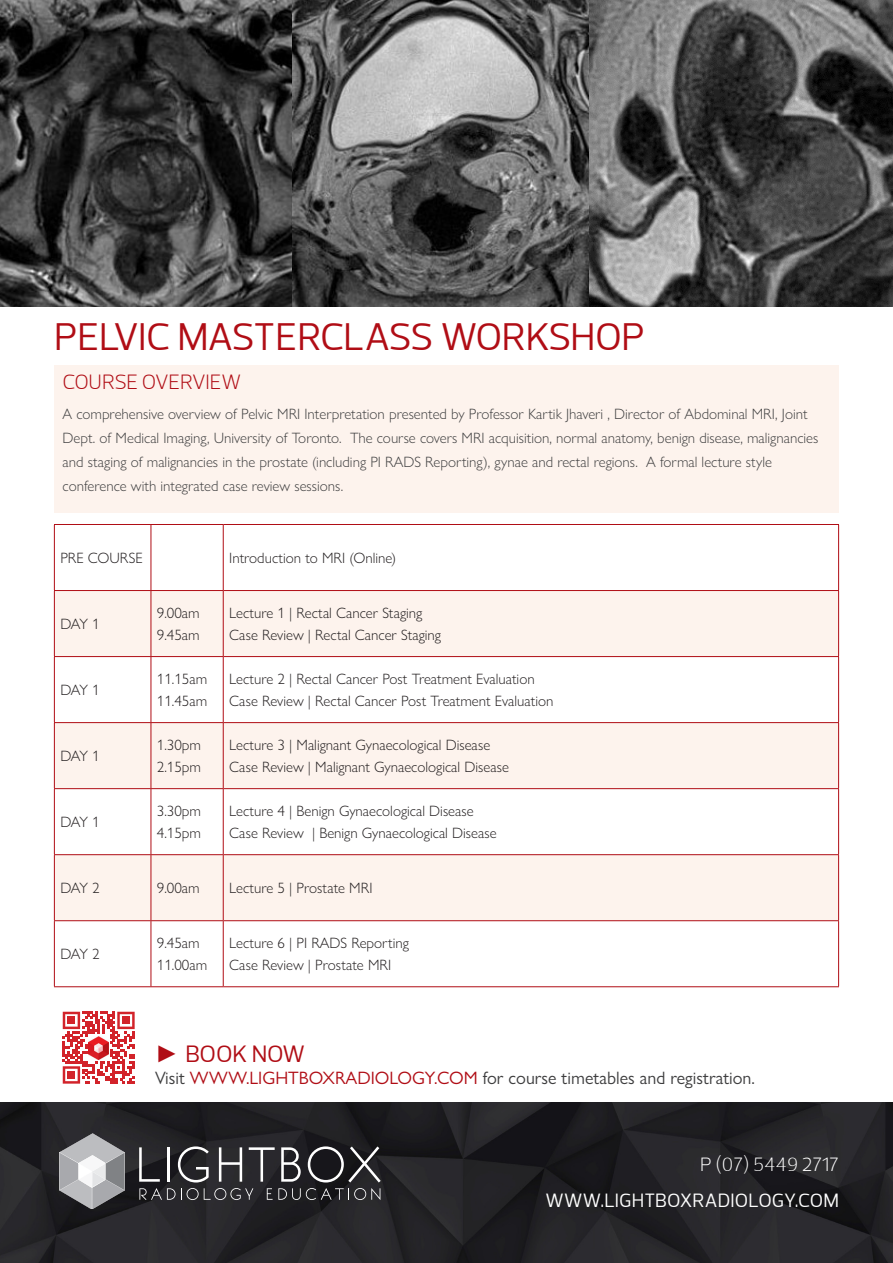
<style>
.page{position:relative;width:893px;height:1263px;background:#fff}
.page>*{position:absolute;margin:0;border:0;box-sizing:border-box;transform-origin:0 0}
.t1{font:39px "Prelo";letter-spacing:-.02em;color:#b00d15}
.t2{font:24px "Prelo";letter-spacing:-.01em;color:#b00d15}
.t3{font:300 21px "Prelo";letter-spacing:-.02em;color:#b00d15}
.t4{font:19.5px "Prelo";letter-spacing:.005em;color:#fff}
.t5{font:300 19.5px "Prelo";color:#fff}
.t6{font:18px "Gill Sans Nova";color:#3e3e3f}
.t7{font:300 15px "Gill Sans Nova";color:#231f20}
.t8{font:300 15px/24px "Gill Sans Nova";color:#3e3e3f}
.s1{font-family:"Gill Sans Nova"}
.s2{color:#b00d15}
</style>
<div class="page">
<img style="left:0;top:1102px;width:893px;height:161px">
<div style="left:54px;top:365px;width:785px;height:147px;background:#fdf3ed"></div>
<img style="left:589px;top:0;width:304px;height:306px">
<svg style="left:139px;top:1147px;width:21px;height:35px"></svg>
<hr style="left:167px;top:1147px;width:3px;height:35px;background:#fff">
<svg style="left:178px;top:1146px;width:31px;height:36px"></svg>
<svg style="left:219px;top:1147px;width:23px;height:35px"></svg>
<svg style="left:249px;top:1147px;width:26px;height:35px"></svg>
<svg style="left:281px;top:1147px;width:20px;height:35px"></svg>
<svg style="left:308px;top:1146px;width:73px;height:36px"></svg>
<svg style="left:139px;top:1188px;width:114px;height:12px"></svg>
<svg style="left:267px;top:1188px;width:113px;height:12px"></svg>
<svg style="left:59px;top:1133px;width:66px;height:76px"></svg>
<svg style="left:55px;top:591px;width:783px;height:329px;fill:#fdf3ed"></svg>
<hr style="left:54px;top:524px;width:97px;height:1px;background:#b00d15">
<hr style="left:54px;top:525px;width:1px;height:65px;background:#b00d15">
<hr style="left:151px;top:524px;width:72px;height:1px;background:#b00d15">
<hr style="left:151px;top:525px;width:1px;height:65px;background:#b00d15">
<hr style="left:223px;top:524px;width:616px;height:1px;background:#b00d15">
<hr style="left:223px;top:525px;width:1px;height:65px;background:#b00d15">
<hr style="left:838px;top:525px;width:1px;height:65px;background:#b00d15">
<hr style="left:54px;top:590px;width:97px;height:1px;background:#b00d15">
<hr style="left:54px;top:591px;width:1px;height:65px;background:#b00d15">
<hr style="left:151px;top:590px;width:72px;height:1px;background:#b00d15">
<hr style="left:151px;top:591px;width:1px;height:65px;background:#b00d15">
<hr style="left:223px;top:590px;width:616px;height:1px;background:#b00d15">
<hr style="left:223px;top:591px;width:1px;height:65px;background:#b00d15">
<hr style="left:838px;top:591px;width:1px;height:65px;background:#b00d15">
<hr style="left:54px;top:656px;width:97px;height:1px;background:#b00d15">
<hr style="left:54px;top:657px;width:1px;height:65px;background:#b00d15">
<hr style="left:151px;top:656px;width:72px;height:1px;background:#b00d15">
<hr style="left:151px;top:657px;width:1px;height:65px;background:#b00d15">
<hr style="left:223px;top:656px;width:616px;height:1px;background:#b00d15">
<hr style="left:223px;top:657px;width:1px;height:65px;background:#b00d15">
<hr style="left:838px;top:657px;width:1px;height:65px;background:#b00d15">
<hr style="left:54px;top:722px;width:97px;height:1px;background:#b00d15">
<hr style="left:54px;top:723px;width:1px;height:65px;background:#b00d15">
<hr style="left:151px;top:722px;width:72px;height:1px;background:#b00d15">
<hr style="left:151px;top:723px;width:1px;height:65px;background:#b00d15">
<hr style="left:223px;top:722px;width:616px;height:1px;background:#b00d15">
<hr style="left:223px;top:723px;width:1px;height:65px;background:#b00d15">
<hr style="left:838px;top:723px;width:1px;height:65px;background:#b00d15">
<hr style="left:54px;top:788px;width:97px;height:1px;background:#b00d15">
<hr style="left:54px;top:789px;width:1px;height:65px;background:#b00d15">
<hr style="left:151px;top:788px;width:72px;height:1px;background:#b00d15">
<hr style="left:151px;top:789px;width:1px;height:65px;background:#b00d15">
<hr style="left:223px;top:788px;width:616px;height:1px;background:#b00d15">
<hr style="left:223px;top:789px;width:1px;height:65px;background:#b00d15">
<hr style="left:838px;top:789px;width:1px;height:65px;background:#b00d15">
<hr style="left:54px;top:854px;width:97px;height:1px;background:#b00d15">
<hr style="left:54px;top:855px;width:1px;height:65px;background:#b00d15">
<hr style="left:151px;top:854px;width:72px;height:1px;background:#b00d15">
<hr style="left:151px;top:855px;width:1px;height:65px;background:#b00d15">
<hr style="left:223px;top:854px;width:616px;height:1px;background:#b00d15">
<hr style="left:223px;top:855px;width:1px;height:65px;background:#b00d15">
<hr style="left:838px;top:855px;width:1px;height:65px;background:#b00d15">
<hr style="left:54px;top:920px;width:97px;height:1px;background:#b00d15">
<hr style="left:54px;top:921px;width:1px;height:65px;background:#b00d15">
<hr style="left:151px;top:920px;width:72px;height:1px;background:#b00d15">
<hr style="left:151px;top:921px;width:1px;height:65px;background:#b00d15">
<hr style="left:223px;top:920px;width:616px;height:1px;background:#b00d15">
<hr style="left:223px;top:921px;width:1px;height:65px;background:#b00d15">
<hr style="left:838px;top:921px;width:1px;height:65px;background:#b00d15">
<hr style="left:54px;top:986px;width:97px;height:1px;background:#b00d15">
<hr style="left:151px;top:986px;width:72px;height:1px;background:#b00d15">
<hr style="left:223px;top:986px;width:616px;height:1px;background:#b00d15">
<img style="left:0;top:0;width:589px;height:306px">
<svg style="left:63px;top:1012px;width:72px;height:72px"></svg>
<img style="left:89px;top:1036px;width:20px;height:23px">
<p class="t1" style="left:54px;top:315px;width:592px">PELVIC MASTERCLASS WORKSHOP</p>
<p class="t3" style="left:63px;top:370px;width:180px">COURSE OVERVIEW</p>
<p class="t8" style="left:63px;top:402px;width:757px">A comprehensive overview of Pelvic MRI Interpretation presented by Professor Kartik Jhaveri , Director of Abdominal MRI, Joint Dept. of Medical Imaging, University of Toronto. The course covers MRI acquisition, normal anatomy, benign disease, malignancies and staging of malignancies in the prostate (including PI RADS Reporting), gynae and rectal regions. A formal lecture style conference with integrated case review sessions.</p>
<p class="t7" style="left:60px;top:549px;width:84px">PRE COURSE</p>
<p class="t7" style="left:229px;top:549px;width:169px">Introduction to MRI (Online)</p>
<p class="t7" style="left:60px;top:615px;width:41px">DAY 1</p>
<p class="t7" style="left:60px;top:681px;width:41px">DAY 1</p>
<p class="t7" style="left:60px;top:747px;width:41px">DAY 1</p>
<p class="t7" style="left:60px;top:813px;width:41px">DAY 1</p>
<p class="t7" style="left:157px;top:604px;width:44px">9.00am</p>
<p class="t7" style="left:157px;top:626px;width:44px">9.45am</p>
<p class="t7" style="left:229px;top:604px;width:195px">Lecture 1 | Rectal Cancer Staging</p>
<p class="t7" style="left:229px;top:626px;width:213px">Case Review | Rectal Cancer Staging</p>
<p class="t7" style="left:157px;top:670px;width:52px">11.15am</p>
<p class="t7" style="left:157px;top:692px;width:52px">11.45am</p>
<p class="t7" style="left:229px;top:670px;width:307px">Lecture 2 | Rectal Cancer Post Treatment Evaluation</p>
<p class="t7" style="left:229px;top:692px;width:326px">Case Review | Rectal Cancer Post Treatment Evaluation</p>
<p class="t7" style="left:157px;top:736px;width:46px">1.30pm</p>
<p class="t7" style="left:157px;top:758px;width:46px">2.15pm</p>
<p class="t7" style="left:229px;top:736px;width:263px">Lecture 3 | Malignant Gynaecological Disease</p>
<p class="t7" style="left:229px;top:758px;width:281px">Case Review | Malignant Gynaecological Disease</p>
<p class="t7" style="left:157px;top:802px;width:46px">3.30pm</p>
<p class="t7" style="left:157px;top:824px;width:46px">4.15pm</p>
<p class="t7" style="left:229px;top:802px;width:246px">Lecture 4 | Benign Gynaecological Disease</p>
<p class="t7" style="left:229px;top:824px;width:269px">Case Review | Benign Gynaecological Disease</p>
<p class="t7" style="left:60px;top:879px;width:41px">DAY 2</p>
<p class="t7" style="left:157px;top:879px;width:44px">9.00am</p>
<p class="t7" style="left:229px;top:879px;width:145px">Lecture 5 | Prostate MRI</p>
<p class="t7" style="left:60px;top:945px;width:41px">DAY 2</p>
<p class="t7" style="left:157px;top:934px;width:44px">9.45am</p>
<p class="t7" style="left:157px;top:956px;width:52px">11.00am</p>
<p class="t7" style="left:229px;top:934px;width:181px">Lecture 6 | PI RADS Reporting</p>
<p class="t7" style="left:229px;top:956px;width:163px">Case Review | Prostate MRI</p>
<p class="t2" style="left:155px;top:1041px;width:151px"><span class="s1">►</span> BOOK NOW</p>
<p class="t6" style="left:155px;top:1067px;width:601px">Visit <span class="s2">WWW.LIGHTBOXRADIOLOGY.COM</span> for course timetables and registration.</p>
<p class="t5" style="left:700px;top:1154px;width:140px">P (07) 5449 2717</p>
<p class="t4" style="left:546px;top:1190px;width:295px">WWW.LIGHTBOXRADIOLOGY.COM</p>
</div>
